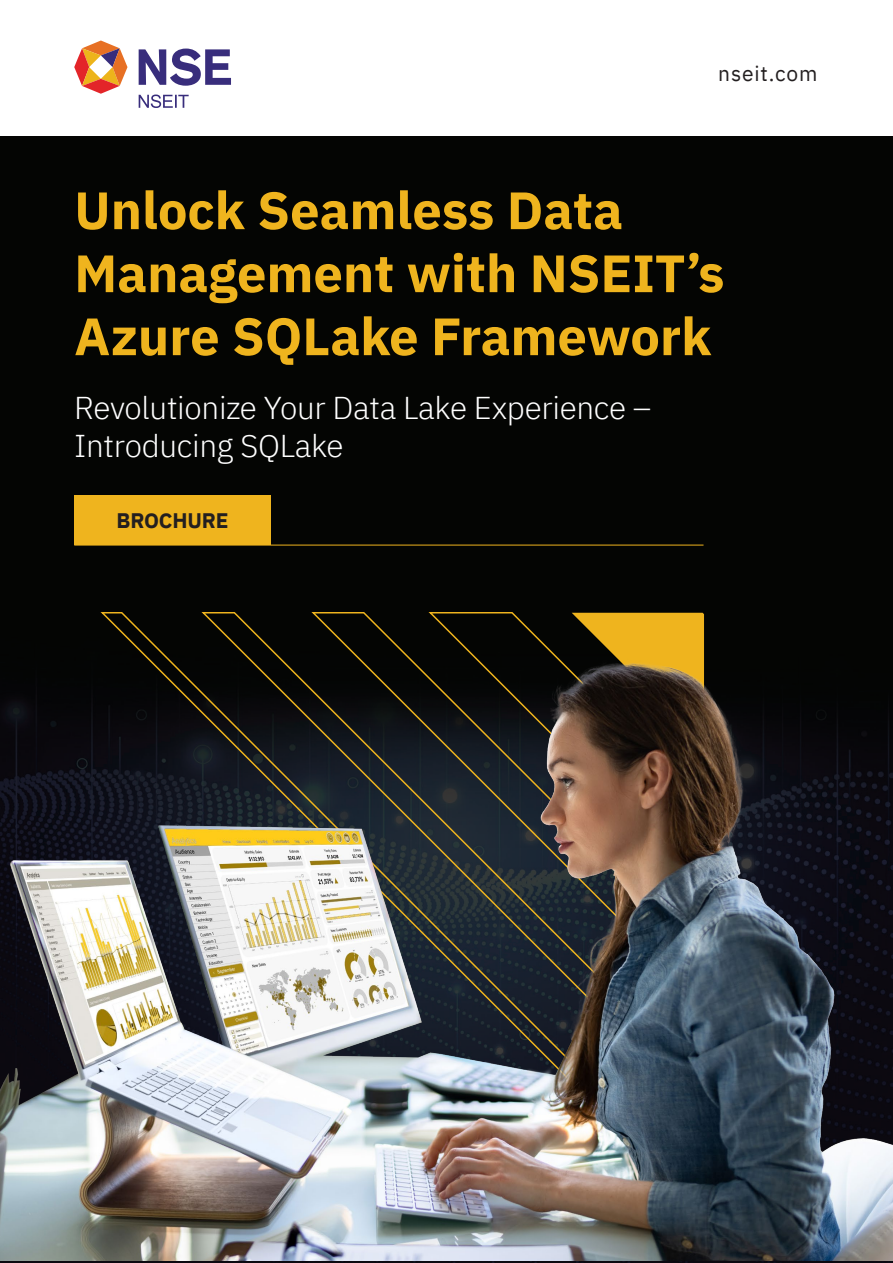
<style>
.page{position:relative;width:893px;height:1263px;background:#fff}
.page>*{position:absolute;margin:0;border:0;box-sizing:border-box;transform-origin:0 0}
.t1{font:700 52.5px "IBM Plex Sans";color:#efb41e}
.t2{font:300 31.5px/37.8px "IBM Plex Sans";letter-spacing:-.01em;color:#fff}
.t3{font:21px "IBM Plex Sans";letter-spacing:.04em;color:#231f20}
.t4{font:700 21px "IBM Plex Sans";letter-spacing:-.01em;color:#231f20}
</style>
<div class="page">
<div style="left:0;top:136px;width:893px;height:1127px;background:#040503"></div>
<div style="left:74px;top:495px;width:197px;height:50px;background:#efb41e"></div>
<hr style="left:74px;top:545px;width:629px;height:1px;background:#efb41e">
<svg style="left:139px;top:49px;width:92px;height:37px"></svg>
<svg style="left:74px;top:41px;width:53px;height:53px"></svg>
<svg style="left:139px;top:95px;width:50px;height:13px"></svg>
<img style="left:0;top:596px;width:893px;height:664px">
<p class="t3" style="left:718px;top:58px;width:101px">nseit.com</p>
<p class="t1" style="left:74px;top:169px;width:550px">Unlock Seamless Data</p>
<p class="t1" style="left:74px;top:232px;width:652px">Management with NSEIT’s</p>
<p class="t1" style="left:74px;top:295px;width:639px">Azure SQLake Framework</p>
<p class="t2" style="left:74px;top:386px;width:579px">Revolutionize Your Data Lake Experience –<br>Introducing SQLake</p>
<p class="t4" style="left:117px;top:504px;width:113px">BROCHURE</p>
</div>
